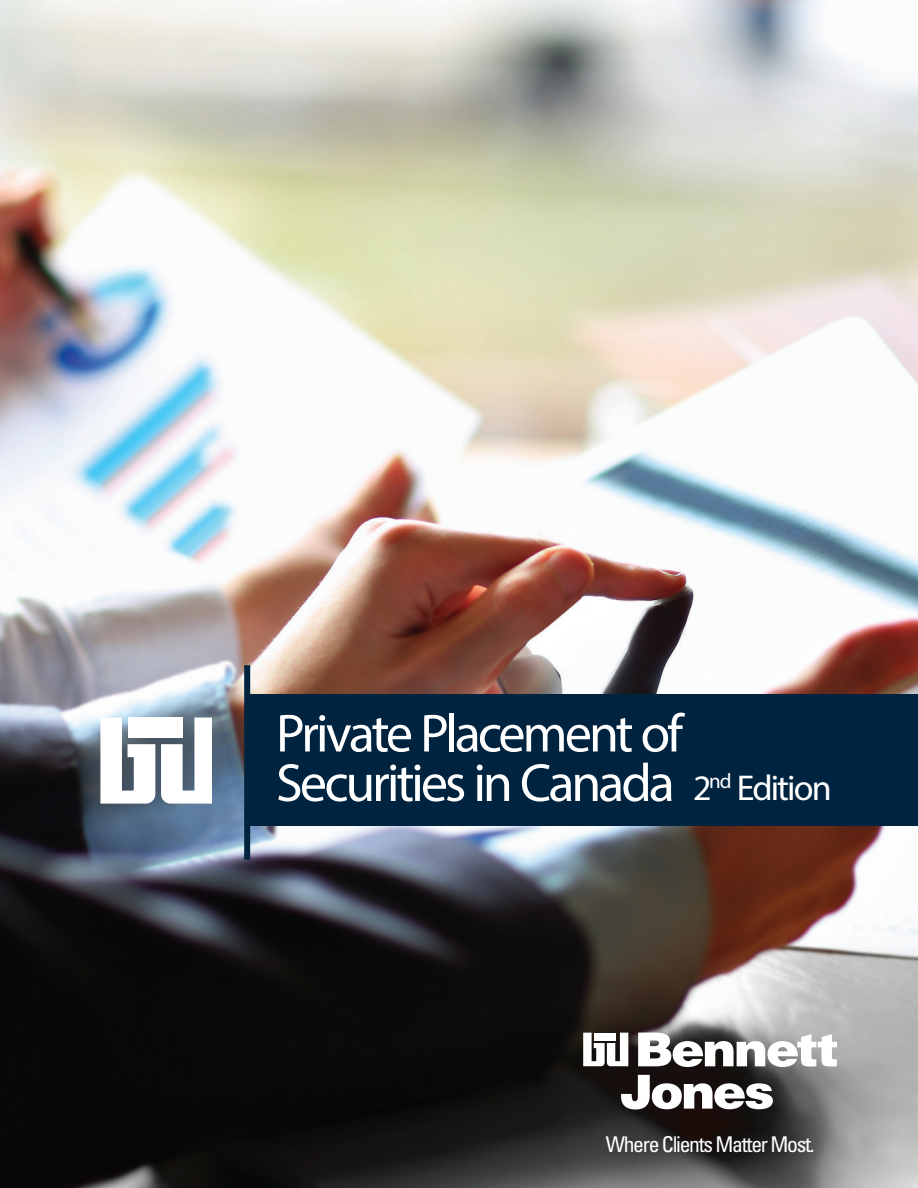
<style>
.page{position:relative;width:918px;height:1188px;background:#fff}
.page>*{position:absolute;margin:0;border:0;box-sizing:border-box;transform-origin:0 0}
.t1{font:54px/49.5px "Myriad Pro";letter-spacing:-.055em;color:#fff}
.t2{font:36px "Myriad Pro";letter-spacing:-.055em;color:#fff}
.t3{font:condensed 21.75px "Univers LT Std";letter-spacing:-.06em;color:#fff}
</style>
<div class="page">
<img style="left:0;top:0;width:918px;height:1188px">
<div style="left:128px;top:718px;width:55px;height:20px;background:#fff"></div>
<svg style="left:100px;top:718px;width:55px;height:86px"></svg>
<svg style="left:161px;top:718px;width:51px;height:86px"></svg>
<div style="left:246px;top:694px;width:672px;height:132px;background:#002340"></div>
<div style="left:244px;top:665px;width:6px;height:195px;background:#002340"></div>
<svg style="left:638px;top:1033px;width:199px;height:34px"></svg>
<svg style="left:620px;top:1075px;width:153px;height:34px"></svg>
<svg style="left:583px;top:1033px;width:45px;height:33px"></svg>
<p class="t1" style="left:276px;top:708px;width:408px">Private Placement of<br>Securities in Canada</p>
<p class="t2" style="left:693px;top:766px;width:140px">2<sup>nd</sup> Edition</p>
<p class="t3" style="left:606px;top:1131px;width:210px">Where Clients Matter Most.</p>
</div>
